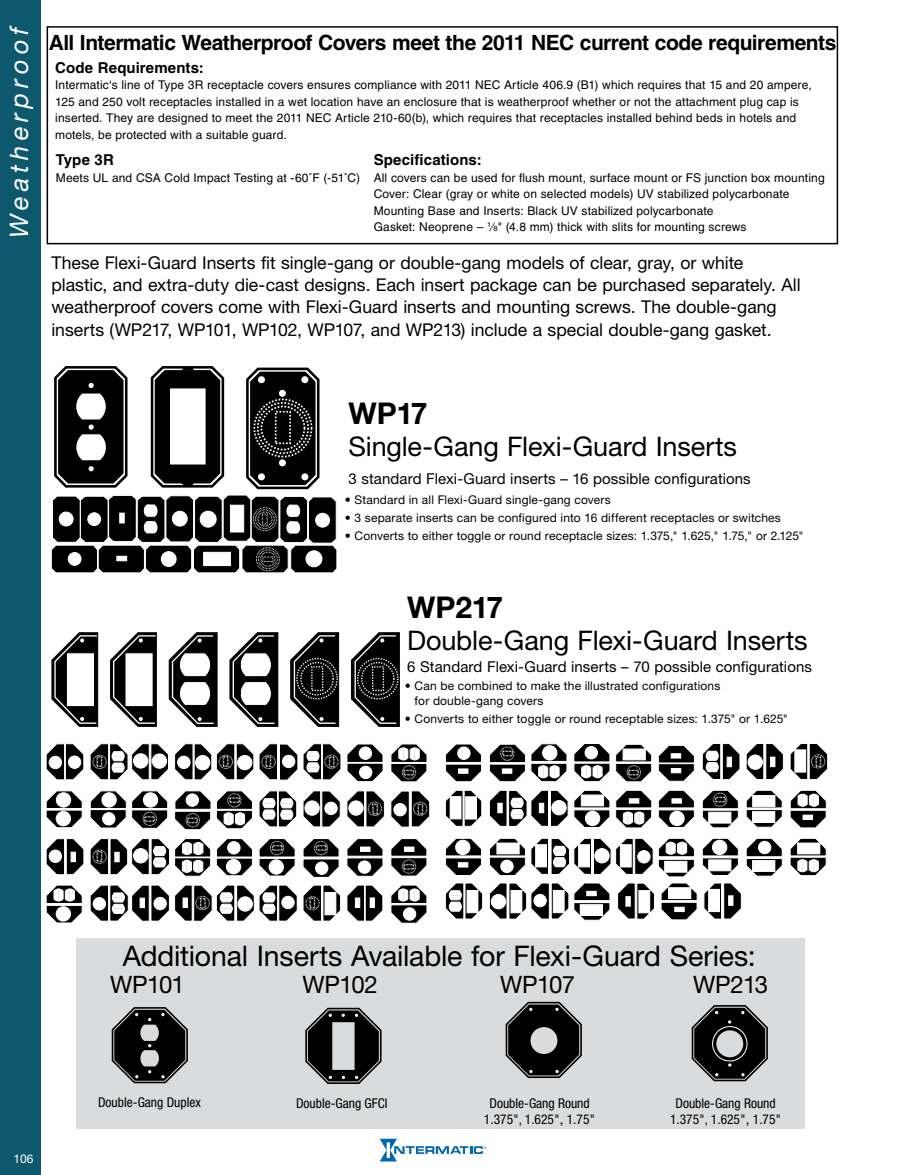
<style>
.page{position:relative;width:905px;height:1175px;background:#fff}
.page>*{position:absolute;margin:0;border:0;box-sizing:border-box;transform-origin:0 0}
.t1{font:700 30px "Helvetica Neue LT Std";letter-spacing:-.015em;color:#000}
.t2{font:28.35px "Helvetica Neue LT Std";letter-spacing:-.005em;color:#000}
.t3{font:27px "Helvetica Neue LT Std";letter-spacing:-.005em;color:#000}
.t4{font:italic 25.5px "Helvetica Neue LT Std";letter-spacing:.2em;color:#fff}
.t5{font:24px "Helvetica Neue LT Std";letter-spacing:-.025em;color:#000}
.t6{font:700 21px "Helvetica LT Std";letter-spacing:-.02em;color:#000}
.t7{font:17.7px/22.4px "Helvetica Neue LT Std";color:#000}
.t8{font:15px "Helvetica Neue LT Std";letter-spacing:.005em;color:#000}
.t9{font:700 15px "Helvetica LT Std";letter-spacing:.01em;color:#000}
.t10{font:condensed 13.5px/16.2px "Helvetica Neue LT Std";color:#000;text-align:center}
.t11{font:12px/16.5px "Helvetica LT Std";letter-spacing:.015em;color:#000}
.t12{font:12px/14.4px "Helvetica Neue LT Std";letter-spacing:.015em;color:#000}
.t13{font:12px "Helvetica Neue LT Std";color:#fff}
.s1{font-size:7.5px}
.s2{font-stretch:normal}
</style>
<div class="page">
<div style="left:0;top:0;width:40px;height:1174px;background:#0e586e"></div>
<svg style="left:380px;top:1138px;width:106px;height:23px"></svg>
<div style="left:76px;top:938px;width:728px;height:190px;background:#dadbdc"></div>
<svg style="left:51px;top:632px;width:47px;height:95px"></svg>
<svg style="left:168px;top:632px;width:50px;height:95px"></svg>
<svg style="left:351px;top:632px;width:49px;height:95px"></svg>
<svg style="left:110px;top:632px;width:47px;height:95px"></svg>
<svg style="left:229px;top:632px;width:49px;height:95px"></svg>
<svg style="left:290px;top:632px;width:49px;height:95px"></svg>
<svg style="left:390px;top:744px;width:37px;height:38px"></svg>
<svg style="left:46px;top:885px;width:37px;height:38px"></svg>
<svg style="left:390px;top:885px;width:37px;height:39px"></svg>
<svg style="left:46px;top:790px;width:37px;height:38px"></svg>
<svg style="left:390px;top:838px;width:37px;height:38px"></svg>
<svg style="left:347px;top:839px;width:36px;height:38px"></svg>
<svg style="left:303px;top:838px;width:37px;height:40px"></svg>
<div style="left:314px;top:841px;width:14px;height:14px;background:#5d5d5d;border-radius:50%"></div>
<div style="left:313px;top:840px;width:15px;height:15px;border:1px dashed #000;border-radius:50%"></div>
<svg style="left:315px;top:842px;width:12px;height:12px"></svg>
<div style="left:314px;top:841px;width:13px;height:13px;border:1px dashed #000;border-radius:50%"></div>
<svg style="left:316px;top:845px;width:10px;height:5px"></svg>
<svg style="left:46px;top:838px;width:250px;height:39px"></svg>
<div style="left:270px;top:841px;width:14px;height:14px;background:#5a5a5a;border-radius:50%"></div>
<div style="left:269px;top:840px;width:15px;height:15px;border:1px dashed #000;border-radius:50%"></div>
<svg style="left:271px;top:842px;width:12px;height:12px"></svg>
<div style="left:270px;top:841px;width:13px;height:13px;border:1px dashed #000;border-radius:50%"></div>
<svg style="left:272px;top:845px;width:11px;height:5px"></svg>
<svg style="left:174px;top:790px;width:256px;height:40px"></svg>
<div style="left:367px;top:801px;width:15px;height:15px;border:1px dashed #000;border-radius:50%"></div>
<div style="left:369px;top:802px;width:12px;height:13px;background:#000;border-radius:50%"></div>
<div style="left:368px;top:802px;width:13px;height:13px;border:1px dashed #000;border-radius:50%"></div>
<svg style="left:372px;top:803px;width:6px;height:11px"></svg>
<svg style="left:90px;top:790px;width:78px;height:39px"></svg>
<div style="left:142px;top:811px;width:15px;height:15px;border:1px dashed #000;border-radius:50%"></div>
<div style="left:144px;top:812px;width:12px;height:13px;background:#000;border-radius:50%"></div>
<div style="left:143px;top:812px;width:13px;height:13px;border:1px dashed #000;border-radius:50%"></div>
<svg style="left:144px;top:816px;width:11px;height:6px"></svg>
<svg style="left:46px;top:743px;width:337px;height:39px"></svg>
<div style="left:219px;top:754px;width:14px;height:15px;background:#606060;border-radius:50%"></div>
<div style="left:218px;top:754px;width:15px;height:15px;border:1px dashed #000;border-radius:50%"></div>
<svg style="left:220px;top:755px;width:12px;height:13px"></svg>
<div style="left:219px;top:755px;width:13px;height:13px;border:1px dashed #000;border-radius:50%"></div>
<svg style="left:223px;top:756px;width:5px;height:11px"></svg>
<svg style="left:90px;top:885px;width:293px;height:37px"></svg>
<div style="left:305px;top:896px;width:15px;height:14px;border:1px dashed #000;border-radius:50%"></div>
<svg style="left:306px;top:897px;width:13px;height:12px"></svg>
<div style="left:306px;top:897px;width:13px;height:12px;border:1px dashed #000;border-radius:50%"></div>
<svg style="left:309px;top:897px;width:6px;height:11px"></svg>
<svg style="left:445px;top:790px;width:37px;height:37px"></svg>
<svg style="left:790px;top:838px;width:36px;height:38px"></svg>
<svg style="left:790px;top:790px;width:37px;height:38px"></svg>
<svg style="left:489px;top:790px;width:206px;height:38px"></svg>
<svg style="left:746px;top:790px;width:37px;height:38px"></svg>
<svg style="left:702px;top:790px;width:37px;height:38px"></svg>
<div style="left:713px;top:792px;width:14px;height:15px;background:#8b8b8b;border-radius:50%"></div>
<div style="left:712px;top:792px;width:15px;height:15px;border:1px dashed #000;border-radius:50%"></div>
<svg style="left:714px;top:793px;width:12px;height:13px"></svg>
<div style="left:713px;top:793px;width:13px;height:13px;border:1px dashed #000;border-radius:50%"></div>
<svg style="left:715px;top:796px;width:11px;height:6px"></svg>
<svg style="left:702px;top:743px;width:126px;height:37px"></svg>
<div style="left:810px;top:754px;width:15px;height:14px;border:1px dashed #000;border-radius:50%"></div>
<svg style="left:812px;top:755px;width:12px;height:12px"></svg>
<div style="left:811px;top:755px;width:13px;height:12px;border:1px dashed #000;border-radius:50%"></div>
<svg style="left:815px;top:756px;width:6px;height:11px"></svg>
<svg style="left:489px;top:743px;width:78px;height:39px"></svg>
<svg style="left:445px;top:744px;width:36px;height:38px"></svg>
<svg style="left:573px;top:744px;width:122px;height:38px"></svg>
<div style="left:626px;top:765px;width:15px;height:14px;border:1px dashed #000;border-radius:50%"></div>
<svg style="left:627px;top:766px;width:13px;height:12px"></svg>
<div style="left:627px;top:766px;width:13px;height:12px;border:1px dashed #000;border-radius:50%"></div>
<svg style="left:628px;top:769px;width:11px;height:6px"></svg>
<svg style="left:445px;top:838px;width:338px;height:83px"></svg>
<svg style="left:111px;top:1007px;width:77px;height:77px"></svg>
<svg style="left:305px;top:1007px;width:77px;height:77px"></svg>
<svg style="left:505px;top:1001px;width:77px;height:77px"></svg>
<svg style="left:691px;top:1005px;width:76px;height:77px"></svg>
<div style="left:712px;top:1026px;width:35px;height:35px;border:1px solid #fff;border-radius:50%"></div>
<svg style="left:51px;top:366px;width:286px;height:207px"></svg>
<div style="left:47px;top:26px;width:791px;height:218px;border:2px solid #000"></div>
<h3 class="t4" style="left:4px;top:238px;width:214px;rotate:-90deg">Weatherproof</h3>
<h3 class="t6" style="left:49px;top:30px;width:789px">All Intermatic Weatherproof Covers meet the 2011 NEC current code requirements</h3>
<p class="t9" style="left:55px;top:58px;width:150px">Code Requirements:</p>
<p class="t11" style="left:55px;top:77px;width:758px">Intermatic‘s line of Type 3R receptacle covers ensures compliance with 2011 NEC Article 406.9 (B1) which requires that 15 and 20 ampere, 125 and 250 volt receptacles installed in a wet location have an enclosure that is weatherproof whether or not the attachment plug cap is inserted. They are designed to meet the 2011 NEC Article 210-60(b), which requires that receptacles installed behind beds in hotels and motels, be protected with a suitable guard.</p>
<p class="t9" style="left:56px;top:151px;width:60px">Type 3R</p>
<p class="t11" style="left:56px;top:169px;width:306px">Meets UL and CSA Cold Impact Testing at -60˚F (-51˚C)</p>
<p class="t9" style="left:374px;top:151px;width:109px">Specifications:</p>
<p class="t11" style="left:374px;top:169px;width:452px">All covers can be used for flush mount, surface mount or FS junction box mounting Cover: Clear (gray or white on selected models) UV stabilized polycarbonate Mounting Base and Inserts: Black UV stabilized polycarbonate<br>Gasket: Neoprene – <sup>1</sup>⁄<span class="s1">8</span>" (4.8 mm) thick with slits for mounting screws</p>
<p class="t7" style="left:51px;top:251px;width:750px">These Flexi-Guard Inserts fit single-gang or double-gang models of clear, gray, or white plastic, and extra-duty die-cast designs. Each insert package can be purchased separately. All weatherproof covers come with Flexi-Guard inserts and mounting screws. The double-gang inserts (WP217, WP101, WP102, WP107, and WP213) include a special double-gang gasket.</p>
<h1 class="t1" style="left:348px;top:394px;width:81px">WP17</h1>
<h3 class="t3" style="left:348px;top:430px;width:390px">Single-Gang Flexi-Guard Inserts</h3>
<p class="t8" style="left:348px;top:469px;width:404px">3 standard Flexi-Guard inserts – 16 possible configurations</p>
<p class="t12" style="left:345px;top:492px;width:267px">• Standard in all Flexi-Guard single-gang covers</p>
<p class="t12" style="left:345px;top:510px;width:437px">• 3 separate inserts can be configured into 16 different receptacles or switches</p>
<p class="t12" style="left:345px;top:528px;width:460px">• Converts to either toggle or round receptacle sizes: 1.375," 1.625," 1.75," or 2.125"</p>
<h1 class="t1" style="left:407px;top:588px;width:97px">WP217</h1>
<h3 class="t3" style="left:407px;top:624px;width:402px">Double-Gang Flexi-Guard Inserts</h3>
<p class="t8" style="left:407px;top:657px;width:406px">6 Standard Flexi-Guard inserts – 70 possible configurations</p>
<p class="t12" style="left:414px;top:678px;width:307px;text-indent:-10px">• Can be combined to make the illustrated configurations for double-gang covers</p>
<p class="t12" style="left:405px;top:712px;width:384px">• Converts to either toggle or round receptable sizes: 1.375" or 1.625"</p>
<p class="t13" style="left:14px;top:1151px;width:22px">106</p>
<h2 class="t2" style="left:123px;top:939px;width:634px">Additional Inserts Available for Flexi-Guard Series:</h2>
<h3 class="t5" style="left:110px;top:970px;width:76px">WP101</h3>
<h3 class="t5" style="left:302px;top:970px;width:77px">WP102</h3>
<h3 class="t5" style="left:500px;top:970px;width:76px">WP107</h3>
<h3 class="t5" style="left:693px;top:970px;width:77px">WP213</h3>
<p class="t10" style="left:98px;top:1093px;width:104px">Double-Gang Duplex</p>
<p class="t10" style="left:296px;top:1094px;width:93px">Double-Gang GFCI</p>
<p class="t10" style="left:484px;top:1094px;width:113px">Double-Gang Round<br>1.375<span class="s2">"</span>, 1.625<span class="s2">",</span> 1.75<span class="s2">"</span></p>
<p class="t10" style="left:670px;top:1094px;width:113px">Double-Gang Round<br>1.375<span class="s2">"</span>, 1.625<span class="s2">",</span> 1.75<span class="s2">"</span></p>
</div>
